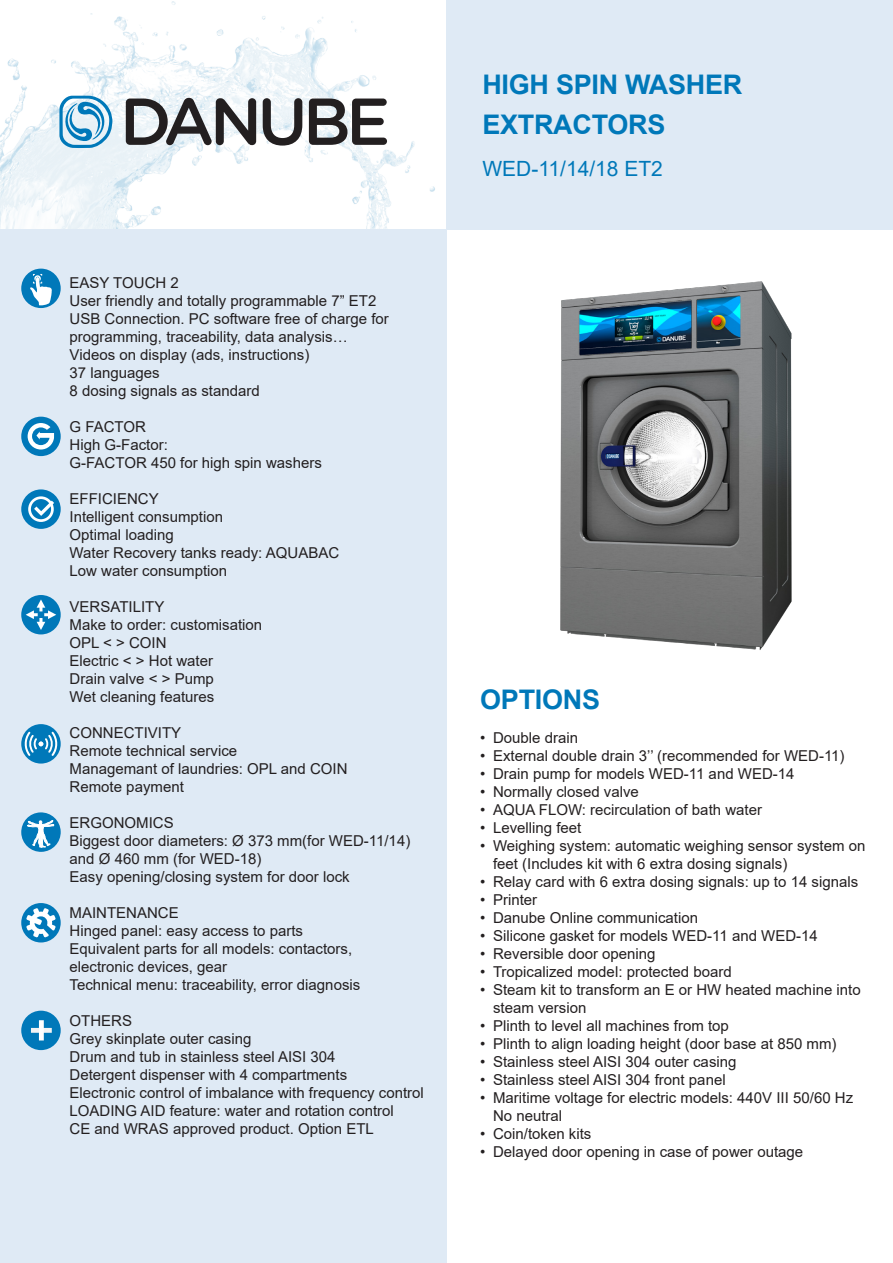
<style>
.page{position:relative;width:893px;height:1263px;background:#fff}
.page>*{position:absolute;margin:0;border:0;box-sizing:border-box;transform-origin:0 0}
.t1{font:700 27px/39.9px "Arial";letter-spacing:-.01em;color:#0078b9}
.t2{font:21px "Arial";color:#0078b9}
.t3{font:15px/18px "Arial";color:#231f20}
</style>
<div class="page">
<img style="left:0;top:1px;width:435px;height:229px">
<div style="left:446px;top:0;width:447px;height:230px;background:#dfeaf5"></div>
<div style="left:0;top:230px;width:446px;height:1033px;background:#dfeaf5"></div>
<svg style="left:126px;top:98px;width:130px;height:47px"></svg>
<svg style="left:263px;top:98px;width:39px;height:48px"></svg>
<svg style="left:309px;top:99px;width:78px;height:46px"></svg>
<svg style="left:59px;top:96px;width:54px;height:52px;background:#8dc2de"></svg>
<div style="left:23px;top:270px;width:36px;height:37px;background:#0078b9;border-radius:50%"></div>
<svg style="left:30px;top:274px;width:22px;height:33px"></svg>
<div style="left:21px;top:269px;width:40px;height:39px;border:3px solid #0078b9;border-radius:50%"></div>
<div style="left:23px;top:491px;width:36px;height:36px;background:#0078b9;border-radius:50%"></div>
<div style="left:21px;top:489px;width:40px;height:40px;border:3px solid #0078b9;border-radius:50%"></div>
<div style="left:28px;top:496px;width:26px;height:26px;border:3px solid #fff;border-radius:50%"></div>
<svg style="left:34px;top:501px;width:20px;height:15px"></svg>
<div style="left:23px;top:596px;width:36px;height:37px;background:#0078b9;border-radius:50%"></div>
<div style="left:21px;top:595px;width:40px;height:39px;border:3px solid #0078b9;border-radius:50%"></div>
<svg style="left:26px;top:599px;width:30px;height:31px"></svg>
<div style="left:22px;top:813px;width:38px;height:38px;background:#0078b9;border-radius:50%"></div>
<div style="left:21px;top:812px;width:40px;height:40px;border:3px solid #0078b9;border-radius:50%"></div>
<svg style="left:28px;top:820px;width:26px;height:27px"></svg>
<div style="left:23px;top:725px;width:36px;height:37px;background:#0078b9;border-radius:50%"></div>
<div style="left:21px;top:724px;width:40px;height:39px;border:3px solid #0078b9;border-radius:50%"></div>
<svg style="left:23px;top:732px;width:36px;height:24px"></svg>
<div style="left:23px;top:904px;width:36px;height:37px;background:#0078b9;border-radius:50%"></div>
<div style="left:21px;top:903px;width:40px;height:39px;border:3px solid #0078b9;border-radius:50%"></div>
<svg style="left:26px;top:908px;width:30px;height:29px"></svg>
<div style="left:23px;top:1012px;width:36px;height:37px;background:#0078b9;border-radius:50%"></div>
<div style="left:21px;top:1011px;width:40px;height:39px;border:3px solid #0078b9;border-radius:50%"></div>
<div style="left:31px;top:1028px;width:21px;height:5px;background:#f2f3f4"></div>
<div style="left:39px;top:1020px;width:5px;height:20px;background:#fff"></div>
<div style="left:23px;top:418px;width:36px;height:37px;background:#0078b9;border-radius:50%"></div>
<div style="left:21px;top:417px;width:40px;height:39px;border:3px solid #0078b9;border-radius:50%"></div>
<svg style="left:28px;top:423px;width:26px;height:26px"></svg>
<img style="left:560px;top:281px;width:232px;height:369px">
<p class="t3" style="left:70px;top:273px;width:111px">EASY TOUCH 2</p>
<p class="t3" style="left:70px;top:291px;width:308px">User friendly and totally programmable 7” ET2</p>
<p class="t3" style="left:70px;top:309px;width:321px">USB Connection. PC software free of charge for</p>
<p class="t3" style="left:70px;top:327px;width:280px">programming, traceability, data analysis…</p>
<p class="t3" style="left:70px;top:345px;width:241px">Videos on display (ads, instructions)</p>
<p class="t3" style="left:70px;top:363px;width:92px">37 languages</p>
<p class="t3" style="left:70px;top:381px;width:192px">8 dosing signals as standard</p>
<p class="t3" style="left:70px;top:417px;width:78px">G FACTOR</p>
<p class="t3" style="left:70px;top:435px;width:100px">High G-Factor:</p>
<p class="t3" style="left:70px;top:453px;width:254px">G-FACTOR 450 for high spin washers</p>
<p class="t3" style="left:70px;top:489px;width:91px">EFFICIENCY</p>
<p class="t3" style="left:70px;top:507px;width:155px">Intelligent consumption</p>
<p class="t3" style="left:70px;top:525px;width:106px">Optimal loading</p>
<p class="t3" style="left:70px;top:543px;width:271px">Water Recovery tanks ready: AQUABAC</p>
<p class="t3" style="left:70px;top:561px;width:159px">Low water consumption</p>
<p class="t3" style="left:70px;top:597px;width:96px">VERSATILITY</p>
<p class="t3" style="left:70px;top:615px;width:194px">Make to order: customisation</p>
<p class="t3" style="left:70px;top:633px;width:98px">OPL &lt; &gt; COIN</p>
<p class="t3" style="left:70px;top:651px;width:145px">Electric &lt; &gt; Hot water</p>
<p class="t3" style="left:70px;top:669px;width:146px">Drain valve &lt; &gt; Pump</p>
<p class="t3" style="left:70px;top:687px;width:146px">Wet cleaning features</p>
<p class="t3" style="left:70px;top:723px;width:113px">CONNECTIVITY</p>
<p class="t3" style="left:70px;top:741px;width:169px">Remote technical service</p>
<p class="t3" style="left:70px;top:759px;width:279px">Managemant of laundries: OPL and COIN</p>
<p class="t3" style="left:70px;top:777px;width:116px">Remote payment</p>
<p class="t3" style="left:70px;top:813px;width:106px">ERGONOMICS</p>
<p class="t3" style="left:70px;top:831px;width:342px">Biggest door diameters: Ø 373 mm(for WED-11/14) and Ø 460 mm (for WED-18)</p>
<p class="t3" style="left:70px;top:867px;width:282px">Easy opening/closing system for door lock</p>
<p class="t3" style="left:70px;top:903px;width:111px">MAINTENANCE</p>
<p class="t3" style="left:70px;top:921px;width:235px">Hinged panel: easy access to parts</p>
<p class="t3" style="left:70px;top:939px;width:284px">Equivalent parts for all models: contactors,</p>
<p class="t3" style="left:70px;top:957px;width:159px">electronic devices, gear</p>
<p class="t3" style="left:70px;top:975px;width:292px">Technical menu: traceability, error diagnosis</p>
<p class="t3" style="left:70px;top:1011px;width:64px">OTHERS</p>
<p class="t3" style="left:70px;top:1029px;width:183px">Grey skinplate outer casing</p>
<p class="t3" style="left:70px;top:1047px;width:267px">Drum and tub in stainless steel AISI 304</p>
<p class="t3" style="left:70px;top:1065px;width:279px">Detergent dispenser with 4 compartments</p>
<p class="t3" style="left:70px;top:1083px;width:356px">Electronic control of imbalance with frequency control</p>
<p class="t3" style="left:70px;top:1101px;width:326px">LOADING AID feature: water and rotation control</p>
<p class="t3" style="left:70px;top:1119px;width:306px">CE and WRAS approved product. Option ETL</p>
<p class="t1" style="left:482px;top:65px;width:261px">HIGH SPIN WASHER<br>EXTRACTORS</p>
<p class="t2" style="left:482px;top:155px;width:182px">WED-11/14/18 ET2</p>
<p class="t1" style="left:480px;top:679px;width:121px">OPTIONS</p>
<p class="t3" style="left:480px;top:728px;width:99px">• Double drain</p>
<p class="t3" style="left:480px;top:746px;width:366px">• External double drain 3’’ (recommended for WED-11)</p>
<p class="t3" style="left:480px;top:764px;width:316px">• Drain pump for models WED-11 and WED-14</p>
<p class="t3" style="left:480px;top:782px;width:160px">• Normally closed valve</p>
<p class="t3" style="left:480px;top:800px;width:283px">• AQUA FLOW: recirculation of bath water</p>
<p class="t3" style="left:480px;top:818px;width:103px">• Levelling feet</p>
<p class="t3" style="left:493px;top:836px;width:374px;text-indent:-13px">• Weighing system: automatic weighing sensor system on feet (Includes kit with 6 extra dosing signals)</p>
<p class="t3" style="left:480px;top:872px;width:379px">• Relay card with 6 extra dosing signals: up to 14 signals</p>
<p class="t3" style="left:480px;top:890px;width:58px">• Printer</p>
<p class="t3" style="left:480px;top:908px;width:219px">• Danube Online communication</p>
<p class="t3" style="left:480px;top:926px;width:339px">• Silicone gasket for models WED-11 and WED-14</p>
<p class="t3" style="left:480px;top:944px;width:177px">• Reversible door opening</p>
<p class="t3" style="left:480px;top:962px;width:253px">• Tropicalized model: protected board</p>
<p class="t3" style="left:493px;top:980px;width:369px;text-indent:-13px">• Steam kit to transform an E or HW heated machine into steam version</p>
<p class="t3" style="left:480px;top:1016px;width:250px">• Plinth to level all machines from top</p>
<p class="t3" style="left:480px;top:1034px;width:358px">• Plinth to align loading height (door base at 850 mm)</p>
<p class="t3" style="left:480px;top:1052px;width:258px">• Stainless steel AISI 304 outer casing</p>
<p class="t3" style="left:480px;top:1070px;width:247px">• Stainless steel AISI 304 front panel</p>
<p class="t3" style="left:493px;top:1088px;width:362px;text-indent:-13px">• Maritime voltage for electric models: 440V III 50/60 Hz<br>No neutral</p>
<p class="t3" style="left:480px;top:1124px;width:113px">• Coin/token kits</p>
<p class="t3" style="left:480px;top:1142px;width:324px">• Delayed door opening in case of power outage</p>
</div>
